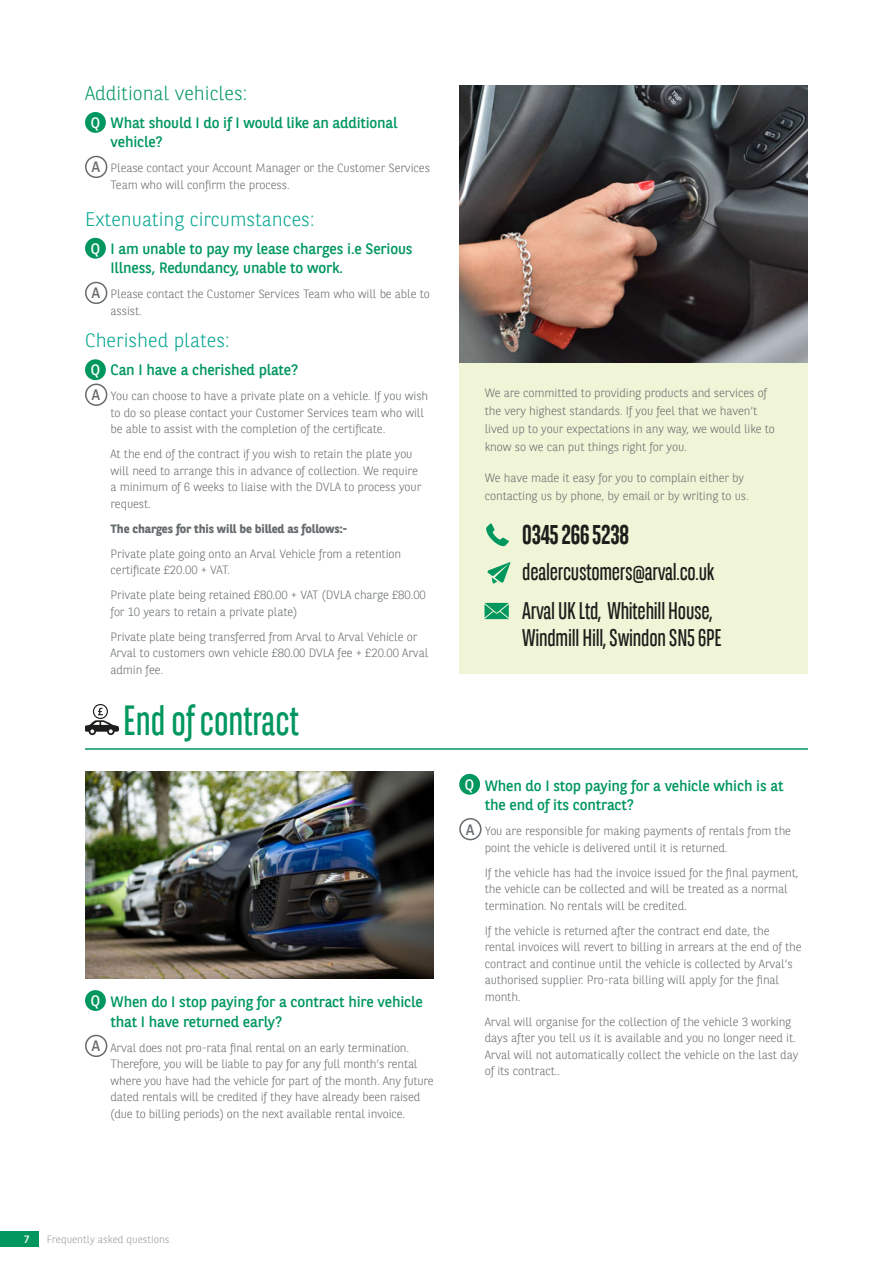
<style>
.page{position:relative;width:893px;height:1263px;background:#fff}
.page>*{position:absolute;margin:0;border:0;box-sizing:border-box;transform-origin:0 0}
.t1{font:42px "BNPP Sans Condensed";color:#00975f}
.Paragraph_Style_1{font:700 27px "BNPP Sans Condensed";letter-spacing:-.01em;color:#1d1d1b}
.Paragraph_Style_1-2{font:24px/27px "BNPP Sans Condensed";letter-spacing:-.01em;color:#1d1d1b}
.Answer{font:300 19.5px "BNPP Sans";color:#00a590}
.Intro_copy{font:300 19.5px "BNPP Sans";color:#00975f}
.Question{font:15px/19.5px "BNPP Sans";letter-spacing:-.01em;color:#00975f}
.Q_A{font:15px "BNPP Sans";color:#fff}
.Q_A-2{font:15px "BNPP Sans";color:#666b6e}
.Answer-2{font:300 12px/16.5px "BNPP Sans";letter-spacing:-.01em;color:#666b6e}
.Paragraph_Style_1-3{font:300 12px/18px "BNPP Sans";letter-spacing:-.01em;color:#666b6e}
.Answer-3{font:700 12px "BNPP Sans";letter-spacing:-.01em;color:#666b6e}
.t2{font:300 10.5px "BNPP Sans";color:#969b9e}
.t3{font:10.5px "BNPP Sans";color:#fff}
</style>
<div class="page">
<div style="left:85px;top:112px;width:21px;height:21px;background:#00975f;border-radius:50%"></div>
<div style="left:85px;top:156px;width:22px;height:22px;border:2px solid #666b6e;border-radius:50%"></div>
<div style="left:85px;top:238px;width:21px;height:21px;background:#00975f;border-radius:50%"></div>
<div style="left:85px;top:282px;width:22px;height:22px;border:2px solid #666b6e;border-radius:50%"></div>
<div style="left:85px;top:359px;width:21px;height:21px;background:#00975f;border-radius:50%"></div>
<div style="left:85px;top:384px;width:22px;height:22px;border:2px solid #666b6e;border-radius:50%"></div>
<div style="left:459px;top:362px;width:349px;height:312px;background:#f1f5d7"></div>
<svg style="left:486px;top:523px;width:23px;height:23px"></svg>
<svg style="left:487px;top:562px;width:23px;height:21px"></svg>
<svg style="left:484px;top:603px;width:25px;height:16px"></svg>
<hr style="left:85px;top:748px;width:723px;height:2px;background:#00975f">
<svg style="left:85px;top:704px;width:34px;height:31px"></svg>
<img style="left:459px;top:85px;width:349px;height:277px">
<div style="left:85px;top:990px;width:21px;height:21px;background:#00975f;border-radius:50%"></div>
<div style="left:85px;top:1035px;width:22px;height:22px;border:2px solid #666b6e;border-radius:50%"></div>
<div style="left:459px;top:774px;width:21px;height:21px;background:#00975f;border-radius:50%"></div>
<div style="left:459px;top:818px;width:23px;height:22px;border:2px solid #666b6e;border-radius:50%"></div>
<img style="left:85px;top:772px;width:349px;height:207px">
<div style="left:0;top:1231px;width:38px;height:15px;background:#00975f"></div>
<p class="Intro_copy" style="left:85px;top:80px;width:164px">Additional vehicles:</p>
<p class="Question" style="left:111px;top:112px;width:289px">What should I do if I would like an additional vehicle?</p>
<p class="Answer-2" style="left:111px;top:159px;width:321px">Please contact your Account Manager or the Customer Services<br>Team who will confirm the process.</p>
<p class="Answer" style="left:85px;top:205px;width:231px">Extenuating circumstances:</p>
<p class="Question" style="left:111px;top:238px;width:304px">I am unable to pay my lease charges i.e Serious<br>Illness, Redundancy, unable to work.</p>
<p class="Answer-2" style="left:111px;top:285px;width:321px">Please contact the Customer Services Team who will be able to assist.</p>
<p class="Answer" style="left:85px;top:327px;width:146px">Cherished plates:</p>
<p class="Question" style="left:111px;top:359px;width:189px">Can I have a cherished plate?</p>
<p class="Answer-2" style="left:111px;top:387px;width:319px">You can choose to have a private plate on a vehicle. If you wish to do so please contact your Customer Services team who will be able to assist with the completion of the certificate.</p>
<p class="Answer-2" style="left:111px;top:445px;width:312px">At the end of the contract if you wish to retain the plate you will need to arrange this in advance of collection. We require a minimum of 6 weeks to liaise with the DVLA to process your request.</p>
<p class="Answer-3" style="left:111px;top:520px;width:238px">The charges for this will be billed as follows:-</p>
<p class="Answer-2" style="left:111px;top:545px;width:292px">Private plate going onto an Arval Vehicle from a retention certificate £20.00 + VAT.</p>
<p class="Answer-2" style="left:111px;top:586px;width:317px">Private plate being retained £80.00 + VAT (DVLA charge £80.00 for 10 years to retain a private plate)</p>
<p class="Answer-2" style="left:111px;top:628px;width:319px">Private plate being transferred from Arval to Arval Vehicle or<br>Arval to customers own vehicle £80.00 DVLA fee + £20.00 Arval admin fee.</p>
<p class="Q_A" style="left:91px;top:112px;width:11px">Q</p>
<p class="Q_A-2" style="left:92px;top:157px;width:10px">A</p>
<p class="Q_A" style="left:91px;top:238px;width:11px">Q</p>
<p class="Q_A-2" style="left:92px;top:283px;width:10px">A</p>
<p class="Q_A" style="left:91px;top:360px;width:11px">Q</p>
<p class="Q_A-2" style="left:92px;top:385px;width:10px">A</p>
<p class="Paragraph_Style_1-3" style="left:485px;top:383px;width:292px">We are committed to providing products and services of the very highest standards. If you feel that we haven’t lived up to your expectations in any way, we would like to know so we can put things right for you.</p>
<p class="Paragraph_Style_1-3" style="left:485px;top:468px;width:266px">We have made it easy for you to complain either by contacting us by phone, by email or by writing to us.</p>
<p class="Paragraph_Style_1" style="left:522px;top:519px;width:108px">0345 266 5238</p>
<p class="Paragraph_Style_1-2" style="left:522px;top:558px;width:194px">dealercustomers@arval.co.uk</p>
<p class="Paragraph_Style_1-2" style="left:522px;top:597px;width:201px">Arval UK Ltd, Whitehill House,<br>Windmill Hill, Swindon SN5 6PE</p>
<p class="t1" style="left:123px;top:695px;width:177px">End of contract</p>
<p class="Q_A" style="left:91px;top:990px;width:11px">Q</p>
<p class="Q_A-2" style="left:92px;top:1036px;width:10px">A</p>
<p class="Question" style="left:111px;top:991px;width:314px">When do I stop paying for a contract hire vehicle that I have returned early?</p>
<p class="Answer-2" style="left:111px;top:1038px;width:325px">Arval does not pro-rata final rental on an early termination.<br>Therefore, you will be liable to pay for any full month’s rental where you have had the vehicle for part of the month. Any future dated rentals will be credited if they have already been raised (due to billing periods) on the next available rental invoice.</p>
<p class="Q_A" style="left:465px;top:774px;width:11px">Q</p>
<p class="Q_A-2" style="left:466px;top:819px;width:10px">A</p>
<p class="Question" style="left:485px;top:775px;width:300px">When do I stop paying for a vehicle which is at the end of its contract?</p>
<p class="Answer-2" style="left:485px;top:822px;width:308px">You are responsible for making payments of rentals from the point the vehicle is delivered until it is returned.</p>
<p class="Answer-2" style="left:485px;top:864px;width:315px">If the vehicle has had the invoice issued for the final payment, the vehicle can be collected and will be treated as a normal termination. No rentals will be credited.</p>
<p class="Answer-2" style="left:485px;top:922px;width:318px">If the vehicle is returned after the contract end date, the rental invoices will revert to billing in arrears at the end of the contract and continue until the vehicle is collected by Arval’s authorised supplier. Pro-rata billing will apply for the final month.</p>
<p class="Answer-2" style="left:485px;top:1013px;width:315px">Arval will organise for the collection of the vehicle 3 working days after you tell us it is available and you no longer need it.<br>Arval will not automatically collect the vehicle on the last day of its contract..</p>
<p class="t3" style="left:24px;top:1232px;width:7px">7</p>
<p class="t2" style="left:47px;top:1232px;width:124px">Frequently asked questions</p>
</div>
